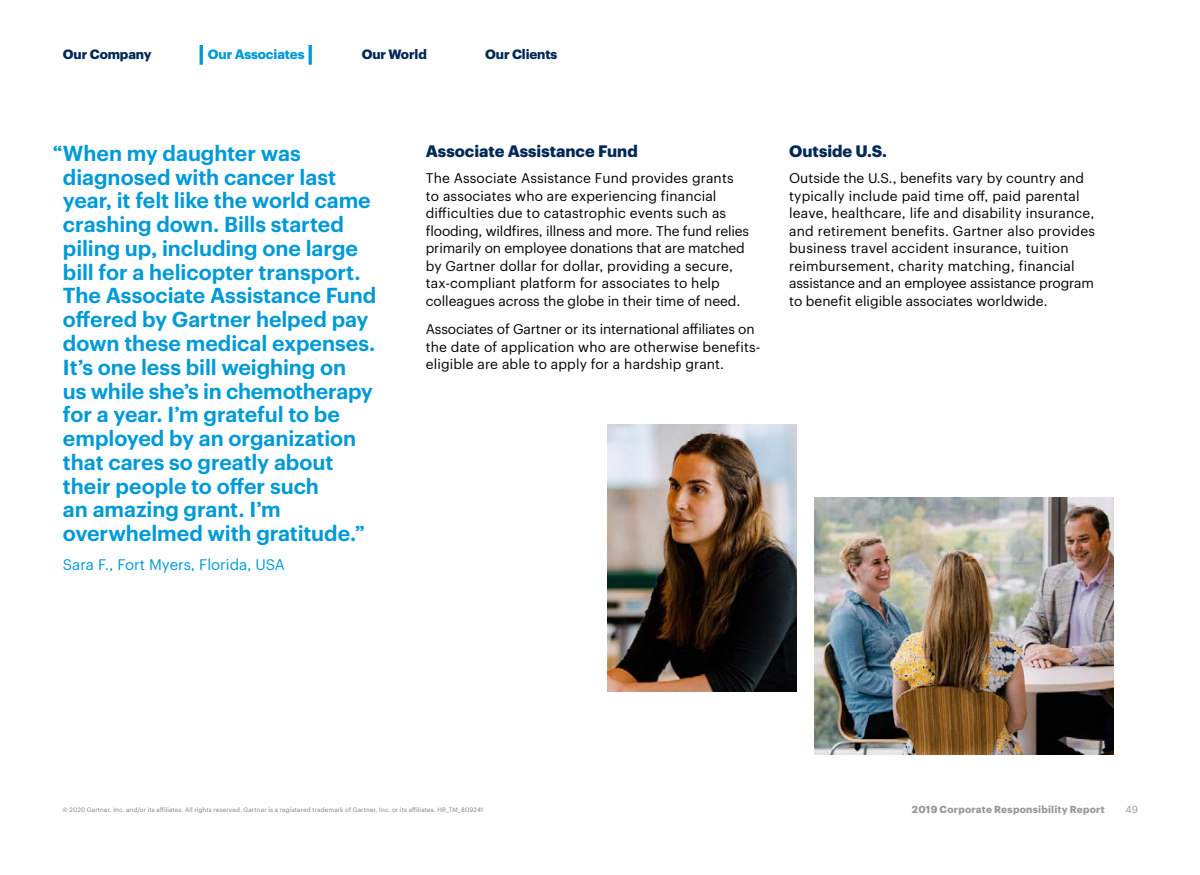
<style>
.page{position:relative;width:1200px;height:875px;background:#fff}
.page>*{position:absolute;margin:0;border:0;box-sizing:border-box;transform-origin:0 0}
.t1{font:600 21.25px/23.8px "Graphik";letter-spacing:-.005em;color:#009ad7}
.t2{font:700 16.25px "Graphik";color:#002856}
.t3{font:15px "Graphik";color:#009ad7}
.t4{font:13.75px/17.5px "Graphik";letter-spacing:.01em;color:#000}
.t5{font:700 13.25px "Graphik";letter-spacing:-.01em;color:#002856}
.t6{font:700 13.25px "Graphik";letter-spacing:-.01em;color:#009ad7}
.t7{font:700 10px "Graphik";letter-spacing:.025em;color:#999}
.t8{font:10px "Graphik";color:#999}
.t9{font:6.25px "Graphik";letter-spacing:.02em;color:#808080}
</style>
<div class="page">
<hr style="left:200px;top:45px;width:3px;height:20px;background:#009ad7">
<hr style="left:309px;top:45px;width:3px;height:20px;background:#009ad7">
<img style="left:815px;top:498px;width:299px;height:257px">
<img style="left:608px;top:424px;width:189px;height:268px">
<p class="t5" style="left:63px;top:44px;width:90px">Our Company</p>
<p class="t6" style="left:208px;top:44px;width:98px">Our Associates</p>
<p class="t5" style="left:362px;top:44px;width:67px">Our World</p>
<p class="t5" style="left:485px;top:44px;width:74px">Our Clients</p>
<p class="t1" style="left:63px;top:140px;width:315px;text-indent:-10px">“When my daughter was diagnosed with cancer last year, it felt like the world came crashing down. Bills started piling up, including one large bill for a helicopter transport.<br>The Associate Assistance Fund offered by Gartner helped pay down these medical expenses.<br>It’s one less bill weighing on<br>us while she’s in chemotherapy for a year. I’m grateful to be employed by an organization that cares so greatly about their people to offer such<br>an amazing grant. I’m overwhelmed with gratitude.”</p>
<p class="t3" style="left:63px;top:553px;width:224px">Sara F., Fort Myers, Florida, USA</p>
<p class="t2" style="left:426px;top:138px;width:213px">Associate Assistance Fund</p>
<p class="t4" style="left:426px;top:168px;width:325px">The Associate Assistance Fund provides grants to associates who are experiencing financial difficulties due to catastrophic events such as flooding, wildfires, illness and more. The fund relies primarily on employee donations that are matched by Gartner dollar for dollar, providing a secure, tax-compliant platform for associates to help colleagues across the globe in their time of need.</p>
<p class="t4" style="left:426px;top:320px;width:336px">Associates of Gartner or its international affiliates on the date of application who are otherwise benefits&shy;eligible are able to apply for a hardship grant.</p>
<p class="t2" style="left:789px;top:138px;width:99px">Outside U.S.</p>
<p class="t4" style="left:789px;top:168px;width:307px">Outside the U.S., benefits vary by country and typically include paid time off, paid parental leave, healthcare, life and disability insurance, and retirement benefits. Gartner also provides business travel accident insurance, tuition reimbursement, charity matching, financial assistance and an employee assistance program to benefit eligible associates worldwide.</p>
<p class="t9" style="left:62px;top:805px;width:422px">© 2020 Gartner, Inc. and/or its affiliates. All rights reserved. Gartner is a registered trademark of Gartner, Inc. or its affiliates. HR_TM_809241</p>
<p class="t7" style="left:912px;top:801px;width:194px">2019 Corporate Responsibility Report</p>
<p class="t8" style="left:1126px;top:801px;width:14px">49</p>
</div>
